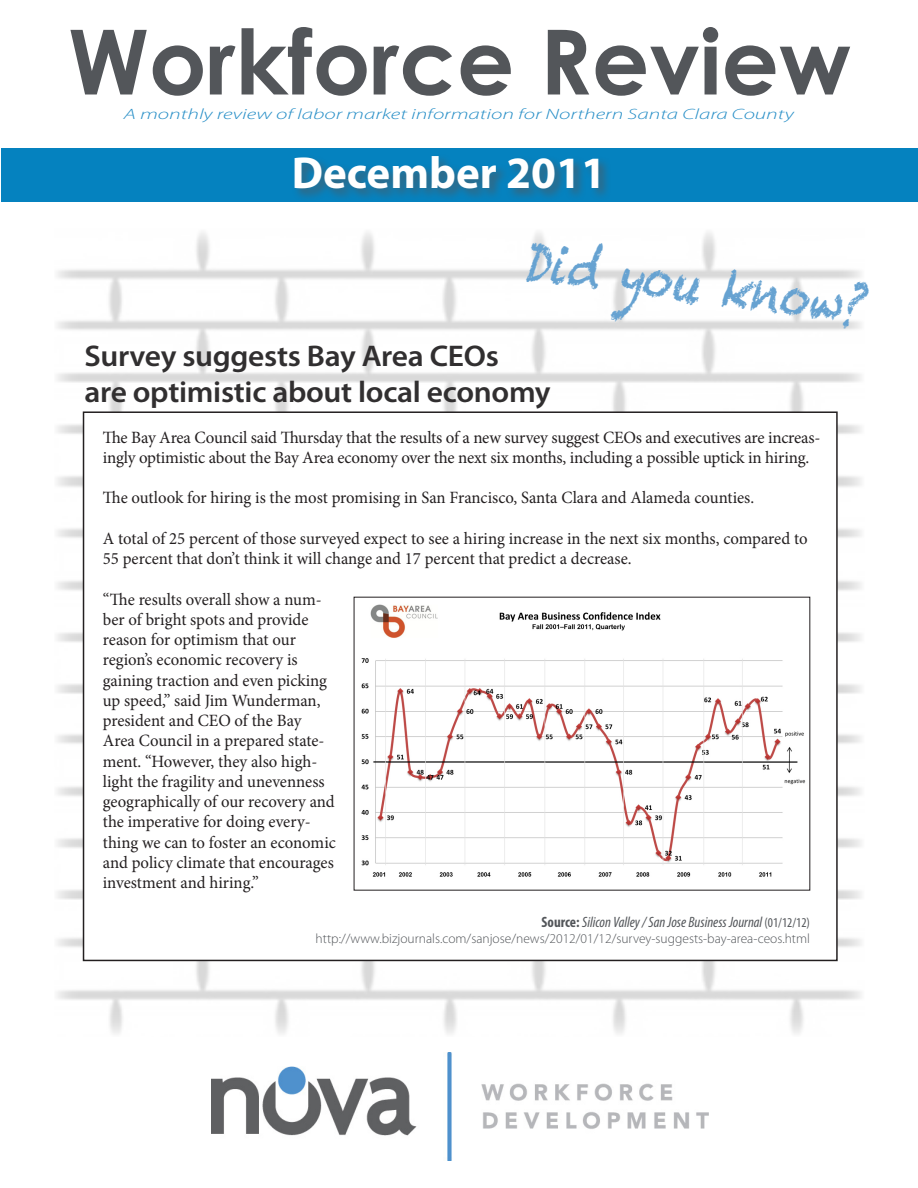
<style>
.page{position:relative;width:918px;height:1188px;background:#fff}
.page>*{position:absolute;margin:0;border:0;box-sizing:border-box;transform-origin:0 0}
.t1{font:700 90px "Century Gothic";color:#53565a}
.t2{font:italic 54px "Chalkduster";color:#66a2d1;scale:.75 1}
.t3{font:700 45px "Myriad Pro";color:#fff}
.t4{font:600 30px/36px "Myriad Pro";letter-spacing:-.01em;color:#312f30;scale:1.05 1}
.t5{font:17.25px/20.2px "Minion Pro";letter-spacing:-.005em;color:#231f20}
.t6{font:italic 300 15px "Myriad Pro";color:#288fc7;scale:1.5 1}
.t7{font:italic condensed 15px "Myriad Pro";color:#53565a}
.t8{font:300 13.5px "Myriad Pro";color:#53565a}
.s1{font-weight:700;font-style:normal}
.s2{font-style:normal;font-size:13.5px}
</style>
<div class="page">
<img style="left:57px;top:232px;width:804px;height:802px">
<img style="left:212px;top:1052px;width:496px;height:109px">
<div style="left:1px;top:148px;width:917px;height:54px;background:#0582bf"></div>
<div style="left:84px;top:412px;width:753px;height:548px;background:#fff"></div>
<div style="left:292px;top:153px;width:320px;height:49px;background:#53565a;opacity:.65"></div>
<img style="left:361px;top:604px;width:445px;height:273px">
<h1 class="t1" style="left:68px;top:5px;width:784px">Workforce Review</h1>
<p class="t6" style="left:124px;top:105px;width:448px">A monthly review of labor market information for Northern Santa Clara County</p>
<p class="t3" style="left:292px;top:143px;width:316px">December 2011</p>
<h2 class="t2" style="left:525px;top:230px;width:459px;rotate:7deg">Did you know?</h2>
<p class="t4" style="left:84px;top:337px;width:446px">Survey suggests Bay Area CEOs<br>are optimistic about local economy</p>
<p class="t5" style="left:103px;top:427px;width:719px">The Bay Area Council said Thursday that the results of a new survey suggest CEOs and executives are increas&shy;ingly optimistic about the Bay Area economy over the next six months, including a possible uptick in hiring.</p>
<p class="t5" style="left:103px;top:488px;width:653px">The outlook for hiring is the most promising in San Francisco, Santa Clara and Alameda counties.</p>
<p class="t5" style="left:103px;top:528px;width:706px">A total of 25 percent of those surveyed expect to see a hiring increase in the next six months, compared to<br>55 percent that don’t think it will change and 17 percent that predict a decrease.</p>
<p class="t5" style="left:103px;top:589px;width:235px">“The results overall show a num&shy;ber of bright spots and provide reason for optimism that our region’s economic recovery is gaining traction and even picking up speed,” said Jim Wunderman, president and CEO of the Bay<br>Area Council in a prepared state&shy;ment. “However, they also high&shy;light the fragility and unevenness geographically of our recovery and the imperative for doing every&shy;thing we can to foster an economic and policy climate that encourages investment and hiring.”</p>
<p class="t7" style="left:541px;top:913px;width:270px"><span class="s1">Source:</span> Silicon Valley / San Jose Business Journal <span class="s2">(01/12/12)</span></p>
<p class="t8" style="left:316px;top:931px;width:496px">http://www.bizjournals.com/sanjose/news/2012/01/12/survey-suggests-bay-area-ceos.html</p>
</div>
